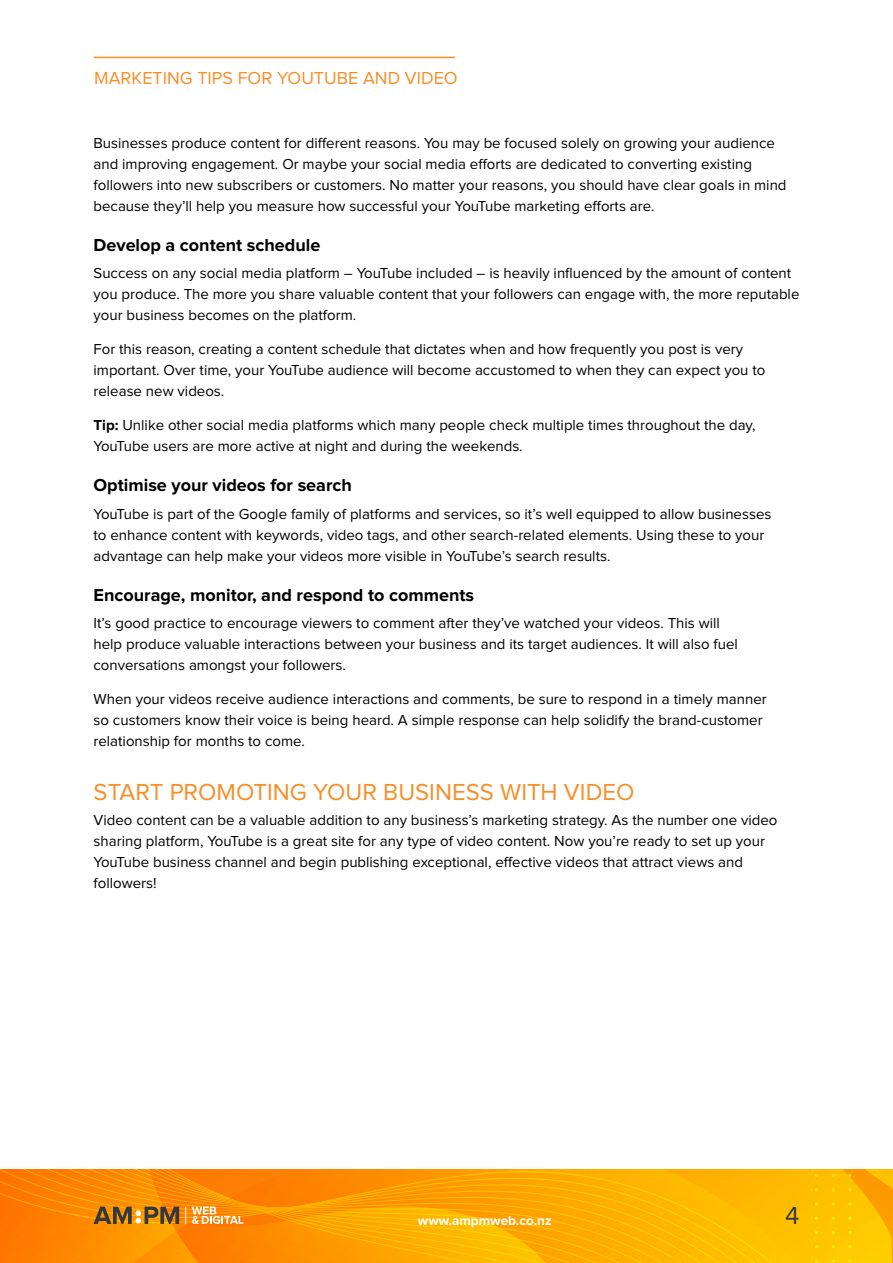
<style>
.page{position:relative;width:893px;height:1263px;background:#fff}
.page>*{position:absolute;margin:0;border:0;box-sizing:border-box;transform-origin:0 0}
.t1{font:25.5px "Proxima Nova";color:#343741}
.t2{font:24px "Proxima Nova";color:#f78e28}
.t3{font:700 18px "Proxima Nova";color:#000}
.t4{font:18px "Proxima Nova";color:#f78e28}
.t5{font:15px/21px "Proxima Nova";color:#000}
.t6{font:700 13.5px "Proxima Nova";color:#fff}
.s1{font-weight:700}
</style>
<div class="page">
<div style="left:748px;top:1169px;width:16px;height:94px;background:#febb00"></div>
<svg style="left:732px;top:1169px;width:16px;height:94px;background:#febb00"></svg>
<svg style="left:716px;top:1169px;width:16px;height:94px;background:#febb00"></svg>
<svg style="left:700px;top:1169px;width:16px;height:94px;background:#feba00"></svg>
<svg style="left:684px;top:1169px;width:16px;height:94px;background:#feb900"></svg>
<svg style="left:668px;top:1169px;width:16px;height:94px;background:#feb800"></svg>
<svg style="left:273px;top:1169px;width:395px;height:94px;background:#fda600"></svg>
<svg style="left:848px;top:1216px;width:3px;height:4px"></svg>
<svg style="left:848px;top:1259px;width:3px;height:4px"></svg>
<svg style="left:832px;top:1216px;width:3px;height:4px"></svg>
<svg style="left:832px;top:1259px;width:3px;height:4px"></svg>
<svg style="left:776px;top:1169px;width:117px;height:22px;background:#fdb500"></svg>
<svg style="left:815px;top:1216px;width:3px;height:4px"></svg>
<svg style="left:815px;top:1259px;width:3px;height:4px"></svg>
<svg style="left:0;top:1169px;width:273px;height:94px;background:#f88605"></svg>
<hr style="left:94px;top:57px;width:361px;height:1px;background:#f78e28">
<p class="t4" style="left:94px;top:70px;width:365px">MARKETING TIPS FOR YOUTUBE AND VIDEO</p>
<p class="t5" style="left:94px;top:133px;width:694px">Businesses produce content for different reasons. You may be focused solely on growing your audience and improving engagement. Or maybe your social media efforts are dedicated to converting existing followers into new subscribers or customers. No matter your reasons, you should have clear goals in mind because they’ll help you measure how successful your YouTube marketing efforts are.</p>
<p class="t3" style="left:94px;top:235px;width:228px">Develop a content schedule</p>
<p class="t5" style="left:94px;top:264px;width:707px">Success on any social media platform – YouTube included – is heavily influenced by the amount of content you produce. The more you share valuable content that your followers can engage with, the more reputable your business becomes on the platform.</p>
<p class="t5" style="left:94px;top:339px;width:673px">For this reason, creating a content schedule that dictates when and how frequently you post is very important. Over time, your YouTube audience will become accustomed to when they can expect you to release new videos.</p>
<p class="t5" style="left:94px;top:415px;width:663px"><span class="s1">Tip:</span> Unlike other social media platforms which many people check multiple times throughout the day,<br>YouTube users are more active at night and during the weekends.</p>
<p class="t3" style="left:94px;top:475px;width:260px">Optimise your videos for search</p>
<p class="t5" style="left:94px;top:504px;width:679px">YouTube is part of the Google family of platforms and services, so it’s well equipped to allow businesses to enhance content with keywords, video tags, and other search-related elements. Using these to your advantage can help make your videos more visible in YouTube’s search results.</p>
<p class="t3" style="left:94px;top:584px;width:382px">Encourage, monitor, and respond to comments</p>
<p class="t5" style="left:94px;top:613px;width:646px">It’s good practice to encourage viewers to comment after they’ve watched your videos. This will help produce valuable interactions between your business and its target audiences. It will also fuel conversations amongst your followers.</p>
<p class="t5" style="left:94px;top:689px;width:675px">When your videos receive audience interactions and comments, be sure to respond in a timely manner so customers know their voice is being heard. A simple response can help solidify the brand-customer relationship for months to come.</p>
<h2 class="t2" style="left:94px;top:781px;width:542px">START PROMOTING YOUR BUSINESS WITH VIDEO</h2>
<p class="t5" style="left:94px;top:810px;width:685px">Video content can be a valuable addition to any business’s marketing strategy. As the number one video sharing platform, YouTube is a great site for any type of video content. Now you’re ready to set up your YouTube business channel and begin publishing exceptional, effective videos that attract views and followers!</p>
<p class="t6" style="left:418px;top:1213px;width:135px">www.ampmweb.co.nz</p>
<h1 class="t1" style="left:785px;top:1204px;width:16px">4</h1>
</div>
